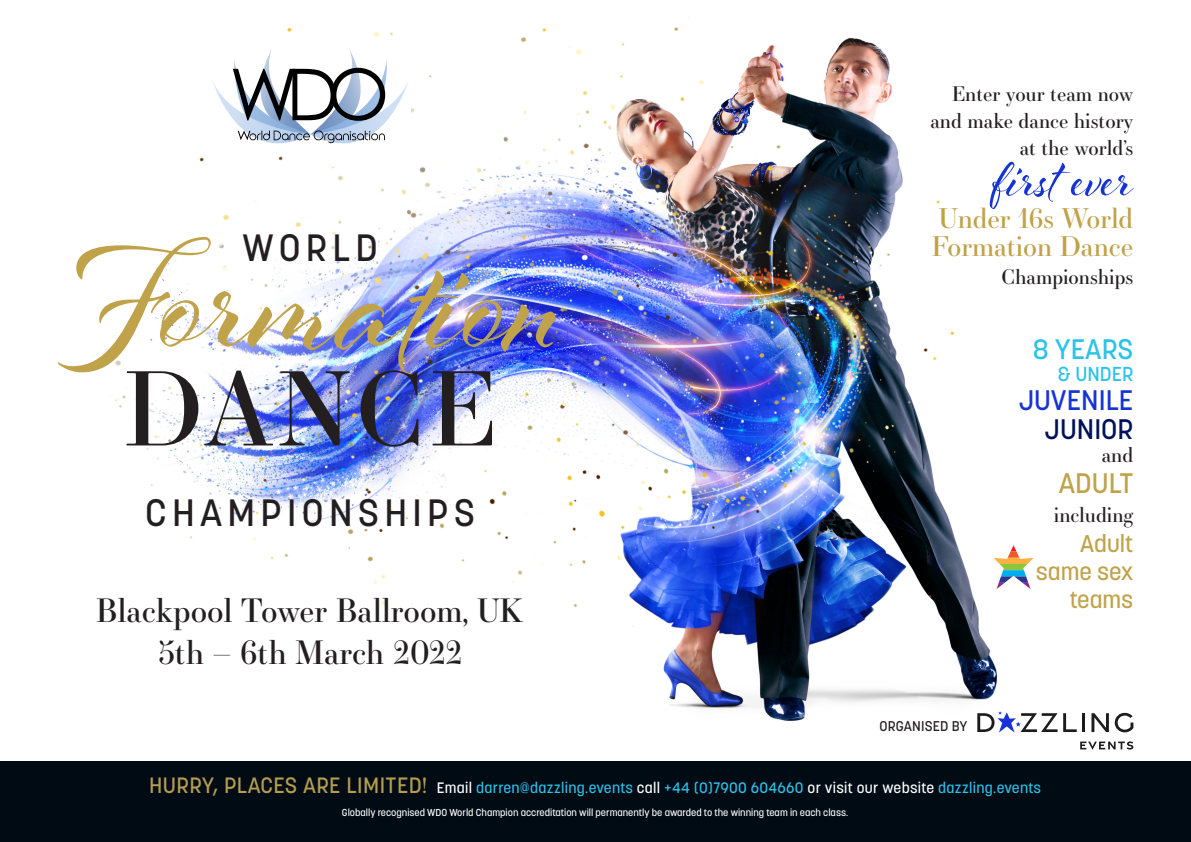
<style>
.page{position:relative;width:1191px;height:842px;background:#fff}
.page>*{position:absolute;margin:0;border:0;box-sizing:border-box;transform-origin:0 0}
.t1{font:100.9px "Essonnes Display";letter-spacing:.05em;color:#231f20}
.t2{font:62px "Al Fresco";color:#1634d5}
.t3{font:500 37.7px "Korolev";letter-spacing:.14em;color:#231f20}
.t4{font:32px "Essonnes Display";color:#231f20}
.t5{font:500 28px/29px "Korolev";color:#1634d5;text-align:right}
.t6{font:500 28px "Korolev";color:#2bc2e8}
.t7{font:500 28px "Korolev";color:#bfa249}
.t8{font:27px "Essonnes Display";color:#bfa249}
.t9{font:500 24px/28px "Korolev";color:#bfa249;text-align:right}
.t10{font:20px/27px "Essonnes Display";color:#231f20;text-align:right}
.t11{font:500 20px "Korolev";color:#2bc2e8}
.t12{font:500 15px "Korolev";letter-spacing:.02em;color:#2bc2e8}
.t13{font:500 14px "Korolev";letter-spacing:.01em;color:#231f20}
.t14{font:500 10px "Korolev";color:#fff}
.s1{color:#011159}
.s2{font-size:22px;color:#b59c4f}
.s3{color:#fff}
</style>
<div class="page">
<img style="left:110px;top:17px;width:1024px;height:732px">
<div style="left:209px;top:41px;width:202px;height:110px;background:#fff"></div>
<svg style="left:212px;top:49px;width:197px;height:123px"></svg>
<div style="left:0;top:761px;width:1191px;height:81px;background:#000b14"></div>
<img style="left:58px;top:237px;width:498px;height:138px">
<svg style="left:1063px;top:713px;width:13px;height:19px"></svg>
<hr style="left:1081px;top:713px;width:3px;height:19px;background:#1c1c1c">
<svg style="left:1091px;top:713px;width:17px;height:19px"></svg>
<svg style="left:1114px;top:713px;width:19px;height:19px"></svg>
<svg style="left:977px;top:711px;width:80px;height:21px"></svg>
<svg style="left:1080px;top:741px;width:53px;height:9px"></svg>
<svg style="left:993px;top:545px;width:40px;height:44px"></svg>
<p class="t3" style="left:243px;top:224px;width:137px">WORLD</p>
<p class="t1" style="left:124px;top:338px;width:374px">DANCE</p>
<p class="t3" style="left:145px;top:489px;width:331px">CHAMPIONSHIPS</p>
<p class="t4" style="left:96px;top:588px;width:429px">Blackpool Tower Ballroom, UK</p>
<p class="t4" style="left:158px;top:630px;width:305px">5th – 6th March 2022</p>
<p class="t10" style="left:930px;top:80px;width:204px">Enter your team now and make dance history at the world’s</p>
<p class="t2" style="left:995px;top:137px;width:140px">first ever</p>
<p class="t8" style="left:938px;top:200px;width:196px">Under 16s World</p>
<p class="t8" style="left:932px;top:228px;width:203px">Formation Dance</p>
<p class="t10" style="left:1001px;top:263px;width:133px">Championships</p>
<p class="t13" style="left:879px;top:717px;width:89px">ORGANISED BY</p>
<p class="t6" style="left:1032px;top:331px;width:102px">8 YEARS</p>
<p class="t11" style="left:1057px;top:361px;width:77px">&amp; UNDER</p>
<p class="t5" style="left:1018px;top:385px;width:116px">JUVENILE<br><span class="s1">JUNIOR</span></p>
<p class="t10" style="left:1101px;top:440px;width:33px">and</p>
<p class="t7" style="left:1058px;top:465px;width:76px">ADULT</p>
<p class="t10" style="left:1053px;top:500px;width:81px">including</p>
<p class="t9" style="left:1035px;top:529px;width:99px">Adult same sex teams</p>
<p class="t12" style="left:149px;top:778px;width:893px"><span class="s2">HURRY, PLACES ARE LIMITED!</span> <span class="s3">Email</span> darren@dazzling.events <span class="s3">call</span> +44 (0)7900 604660 <span class="s3">or visit our website</span> dazzling.events</p>
<p class="t14" style="left:342px;top:806px;width:508px">Globally recognised WDO World Champion accreditation will permanently be awarded to the winning team in each class.</p>
</div>
